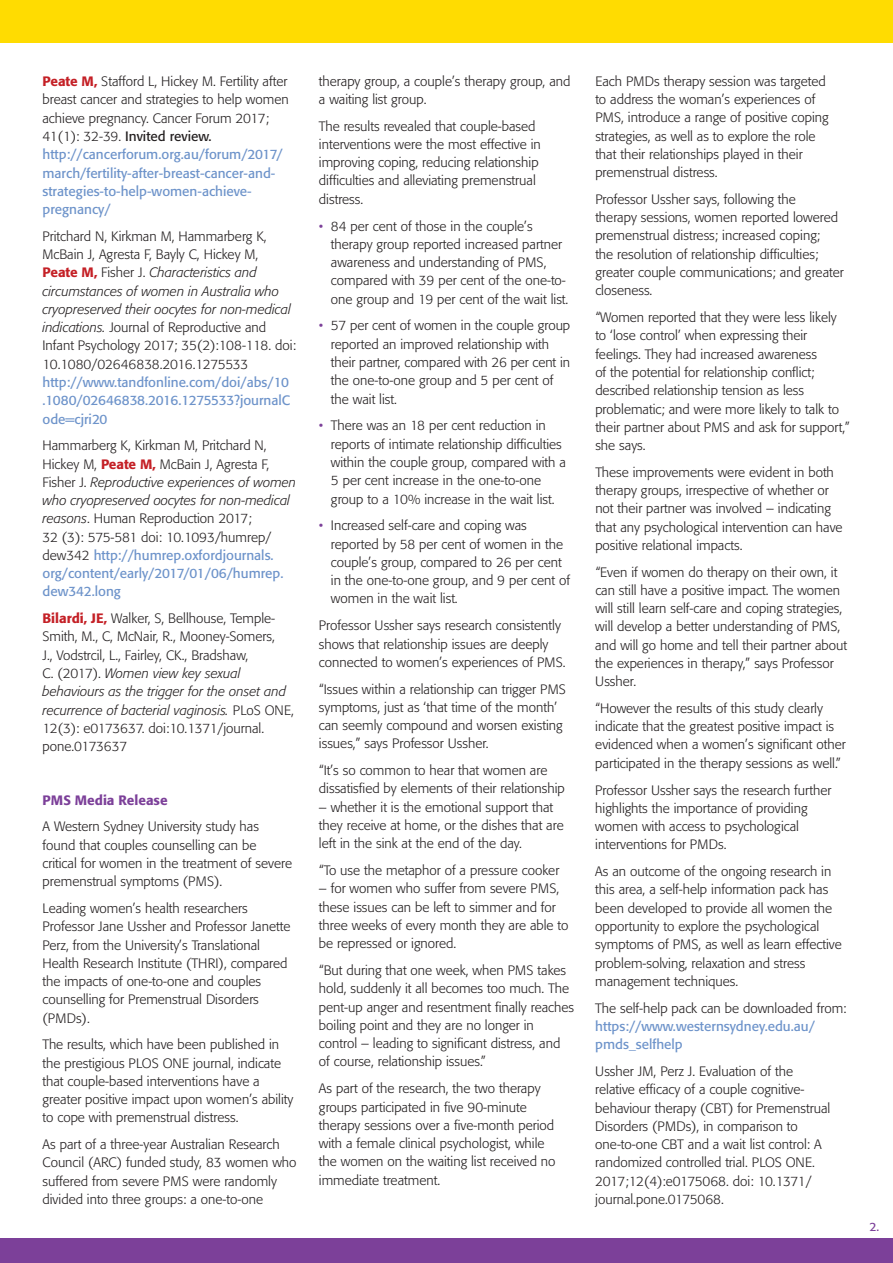
<style>
.page{position:relative;width:893px;height:1263px;background:#fff}
.page>*{position:absolute;margin:0;border:0;box-sizing:border-box;transform-origin:0 0}
.Body_Copy{font:300 13.5px/18.3px "Formata";color:#231f20}
.Body_Copy-2{font:13.5px/18.3px "Formata";color:#6d93ca}
.Body_Copy-3{font:500 13.5px "Formata";color:#7c4099}
.t1{font:12px "Formata";color:#7c4099}
.s1{font-weight:500;color:#c42026}
.s2{font-weight:300;color:#231f20}
.s3{color:#231f20}
.s4{font-style:italic}
.s5{font-weight:400;color:#6d93ca}
.s6{color:#7c4099}
</style>
<div class="page">
<div style="left:0;top:0;width:893px;height:43px;background:#ffdc01"></div>
<div style="left:0;top:1238px;width:893px;height:25px;background:#7c4099"></div>
<p class="Body_Copy-2" style="left:43px;top:72px;width:248px"><span class="s1">Peate M,</span> <span class="s2">Stafford L, Hickey M. Fertility after breast cancer and strategies to help women achieve pregnancy. Cancer Forum 2017; 41(1): 32-39.</span> <span class="s3">Invited review. </span>http://cancerforum.org.au/forum/2017/ march/fertility-after-breast-cancer-and&shy;strategies-to-help-women-achieve&shy;pregnancy/</p>
<p class="Body_Copy" style="left:43px;top:227px;width:255px">Pritchard N, Kirkman M, Hammarberg K, McBain J, Agresta F, Bayly C, Hickey M, <span class="s1">Peate M,</span> Fisher J. <span class="s4">Characteristics and circumstances of women in Australia who cryopreserved their oocytes for non-medical indications.</span> Journal of Reproductive and Infant Psychology 2017; 35(2):108-118. doi:<br>10.1080/02646838.2016.1275533 <span class="s5">http://www.tandfonline.com/doi/abs/10 .1080/02646838.2016.1275533?journalC ode=cjri20</span></p>
<p class="Body_Copy" style="left:43px;top:436px;width:255px">Hammarberg K, Kirkman M, Pritchard N, Hickey M, <span class="s1">Peate M,</span> McBain J, Agresta F, Fisher J. <span class="s4">Reproductive experiences of women who cryopreserved oocytes for non-medical reasons</span>. Human Reproduction 2017;<br>32 (3): 575-581 doi: 10.1093/humrep/ dew342 <span class="s5">http://humrep.oxfordjournals. org/content/early/2017/01/06/humrep. dew342.long</span></p>
<p class="Body_Copy" style="left:43px;top:609px;width:253px"><span class="s1">Bilardi, JE,</span> Walker, S, Bellhouse, Temple-Smith, M., C, McNair, R., Mooney-Somers,<br>J., Vodstrcil, L., Fairley, CK., Bradshaw,<br>C. (2017). <span class="s4">Women view key sexual behaviours as the trigger for the onset and recurrence of bacterial vaginosis.</span> PLoS ONE, 12(3): e0173637. doi:10.1371/journal. pone.0173637</p>
<p class="Body_Copy-3" style="left:43px;top:791px;width:127px">PMS Media Release</p>
<p class="Body_Copy" style="left:43px;top:818px;width:251px">A Western Sydney University study has found that couples counselling can be critical for women in the treatment of severe premenstrual symptoms (PMS).</p>
<p class="Body_Copy" style="left:43px;top:899px;width:249px">Leading women’s health researchers Professor Jane Ussher and Professor Janette Perz, from the University’s Translational Health Research Institute (THRI), compared the impacts of one-to-one and couples counselling for Premenstrual Disorders (PMDs).</p>
<p class="Body_Copy" style="left:43px;top:1035px;width:252px">The results, which have been published in the prestigious PLOS ONE journal, indicate that couple-based interventions have a greater positive impact upon women’s ability to cope with premenstrual distress.</p>
<p class="Body_Copy" style="left:43px;top:1135px;width:256px">As part of a three-year Australian Research Council (ARC) funded study, 83 women who suffered from severe PMS were randomly divided into three groups: a one-to-one</p>
<p class="Body_Copy" style="left:319px;top:72px;width:253px">therapy group, a couple’s therapy group, and a waiting list group.</p>
<p class="Body_Copy" style="left:319px;top:117px;width:224px">The results revealed that couple-based interventions were the most effective in improving coping, reducing relationship difficulties and alleviating premenstrual distress.</p>
<p class="Body_Copy" style="left:331px;top:217px;width:239px;text-indent:-12px"><span class="s6">•</span> 84 per cent of those in the couple’s therapy group reported increased partner awareness and understanding of PMS, compared with 39 per cent of the one-to&shy;one group and 19 per cent of the wait list.</p>
<p class="Body_Copy" style="left:331px;top:317px;width:241px;text-indent:-12px"><span class="s6">•</span> 57 per cent of women in the couple group reported an improved relationship with their partner, compared with 26 per cent in the one-to-one group and 5 per cent of the wait list.</p>
<p class="Body_Copy" style="left:331px;top:417px;width:236px;text-indent:-12px"><span class="s6">•</span> There was an 18 per cent reduction in reports of intimate relationship difficulties within the couple group, compared with a 5 per cent increase in the one-to-one group to a 10% increase in the wait list.</p>
<p class="Body_Copy" style="left:331px;top:516px;width:241px;text-indent:-12px"><span class="s6">•</span> Increased self-care and coping was reported by 58 per cent of women in the couple’s group, compared to 26 per cent in the one-to-one group, and 9 per cent of women in the wait list.</p>
<p class="Body_Copy" style="left:319px;top:616px;width:248px">Professor Ussher says research consistently shows that relationship issues are deeply connected to women’s experiences of PMS.</p>
<p class="Body_Copy" style="left:319px;top:680px;width:249px">“Issues within a relationship can trigger PMS symptoms, just as ‘that time of the month’ can seemly compound and worsen existing issues,” says Professor Ussher.</p>
<p class="Body_Copy" style="left:319px;top:761px;width:247px">“It’s so common to hear that women are dissatisfied by elements of their relationship</p>
<p class="Body_Copy" style="left:319px;top:798px;width:246px">– whether it is the emotional support that they receive at home, or the dishes that are left in the sink at the end of the day.</p>
<p class="Body_Copy" style="left:319px;top:861px;width:242px">“To use the metaphor of a pressure cooker</p>
<p class="Body_Copy" style="left:319px;top:880px;width:251px">– for women who suffer from severe PMS, these issues can be left to simmer and for three weeks of every month they are able to be repressed or ignored.</p>
<p class="Body_Copy" style="left:319px;top:961px;width:257px">“But during that one week, when PMS takes hold, suddenly it all becomes too much. The pent-up anger and resentment finally reaches boiling point and they are no longer in control – leading to significant distress, and of course, relationship issues.”</p>
<p class="Body_Copy" style="left:319px;top:1079px;width:238px">As part of the research, the two therapy groups participated in five 90-minute therapy sessions over a five-month period with a female clinical psychologist, while the women on the waiting list received no immediate treatment.</p>
<p class="Body_Copy" style="left:595px;top:72px;width:235px">Each PMDs therapy session was targeted to address the woman’s experiences of PMS, introduce a range of positive coping strategies, as well as to explore the role that their relationships played in their premenstrual distress.</p>
<p class="Body_Copy" style="left:595px;top:190px;width:250px">Professor Ussher says, following the<br>therapy sessions, women reported lowered premenstrual distress; increased coping;<br>the resolution of relationship difficulties; greater couple communications; and greater closeness.</p>
<p class="Body_Copy" style="left:595px;top:308px;width:256px">“Women reported that they were less likely to ‘lose control’ when expressing their feelings. They had increased awareness<br>of the potential for relationship conflict; described relationship tension as less problematic; and were more likely to talk to their partner about PMS and ask for support,” she says.</p>
<p class="Body_Copy" style="left:595px;top:463px;width:249px">These improvements were evident in both therapy groups, irrespective of whether or not their partner was involved – indicating that any psychological intervention can have positive relational impacts.</p>
<p class="Body_Copy" style="left:595px;top:563px;width:253px">“Even if women do therapy on their own, it can still have a positive impact. The women will still learn self-care and coping strategies, will develop a better understanding of PMS, and will go home and tell their partner about the experiences in therapy,” says Professor Ussher.</p>
<p class="Body_Copy" style="left:595px;top:699px;width:252px">“However the results of this study clearly indicate that the greatest positive impact is evidenced when a women’s significant other participated in the therapy sessions as well.”</p>
<p class="Body_Copy" style="left:595px;top:781px;width:238px">Professor Ussher says the research further highlights the importance of providing women with access to psychological interventions for PMDs.</p>
<p class="Body_Copy" style="left:595px;top:862px;width:248px">As an outcome of the ongoing research in this area, a self-help information pack has been developed to provide all women the opportunity to explore the psychological symptoms of PMS, as well as learn effective problem-solving, relaxation and stress management techniques.</p>
<p class="Body_Copy-2" style="left:595px;top:999px;width:253px"><span class="s2">The self-help pack can be downloaded from: </span>https://www.westernsydney.edu.au/ pmds_selfhelp</p>
<p class="Body_Copy" style="left:595px;top:1062px;width:236px">Ussher JM, Perz J. Evaluation of the relative efficacy of a couple cognitive&shy;behaviour therapy (CBT) for Premenstrual Disorders (PMDs), in comparison to one-to-one CBT and a wait list control: A randomized controlled trial. PLOS ONE.<br>2017;12(4):e0175068. doi: 10.1371/ journal.pone.0175068.</p>
<p class="t1" style="left:870px;top:1220px;width:11px">2.</p>
</div>
